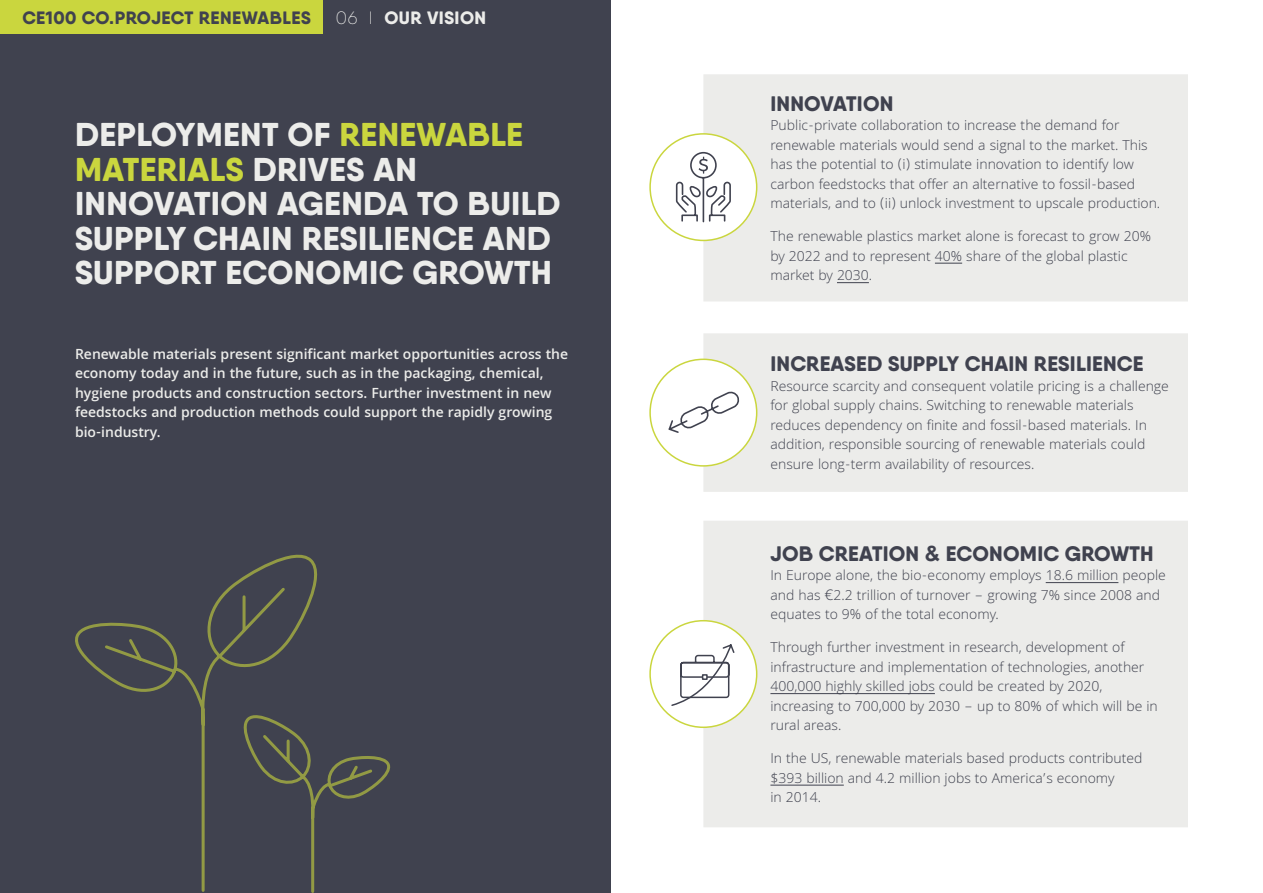
<style>
.page{position:relative;width:1263px;height:893px;background:#fff}
.page>*{position:absolute;margin:0;border:0;box-sizing:border-box;transform-origin:0 0}
.t1{font:800 33px/34.5px "Qanelas Soft DEMO";letter-spacing:.01em;color:#ececea}
.t2{font:800 21px "Qanelas Soft DEMO";letter-spacing:.01em;color:#40424f}
.t3{font:800 17.85px "Qanelas Soft DEMO";letter-spacing:.025em;color:#40424f}
.t4{font:800 17.85px "Qanelas Soft DEMO";letter-spacing:.025em;color:#ececea}
.t5{font:300 15px/19.5px "Khula";color:#40424f}
.t6{font:600 15px/19.5px "Khula";color:#ececea}
.s1{font-weight:200}
.s2{color:#cad63e}
.s3{font-family:"Arial";font-weight:700}
.s4{font-family:"Akkurat"}
</style>
<div class="page">
<div style="left:703px;top:74px;width:485px;height:227px;background:#ececea"></div>
<div style="left:703px;top:333px;width:485px;height:159px;background:#ececea"></div>
<div style="left:703px;top:521px;width:485px;height:306px;background:#ececea"></div>
<div style="left:0;top:0;width:610px;height:893px;background:#40424f"></div>
<div style="left:0;top:0;width:322px;height:34px;background:#cad63e"></div>
<svg style="left:935px;top:263px;width:27px;height:1px"></svg>
<hr style="left:837px;top:282px;width:32px;height:1px;background:#40424f">
<hr style="left:1046px;top:582px;width:72px;height:1px;background:#40424f">
<hr style="left:770px;top:693px;width:165px;height:1px;background:#40424f">
<hr style="left:770px;top:785px;width:74px;height:1px;background:#40424f">
<div style="left:650px;top:134px;width:107px;height:106px;background:#fff;border-radius:50%"></div>
<div style="left:649px;top:133px;width:108px;height:108px;border:2px solid #cad63e;border-radius:50%"></div>
<svg style="left:675px;top:151px;width:56px;height:72px"></svg>
<div style="left:650px;top:359px;width:107px;height:107px;background:#fff;border-radius:50%"></div>
<div style="left:649px;top:359px;width:108px;height:108px;border:2px solid #cad63e;border-radius:50%"></div>
<svg style="left:668px;top:391px;width:71px;height:42px"></svg>
<div style="left:650px;top:621px;width:107px;height:106px;background:#fff;border-radius:50%"></div>
<div style="left:649px;top:620px;width:108px;height:108px;border:2px solid #cad63e;border-radius:50%"></div>
<svg style="left:671px;top:644px;width:64px;height:62px"></svg>
<svg style="left:75px;top:554px;width:242px;height:338px"></svg>
<svg style="left:239px;top:706px;width:152px;height:187px"></svg>
<p class="t3" style="left:22px;top:9px;width:290px">CE100 CO.PROJECT RENEWABLES</p>
<p class="t4" style="left:336px;top:9px;width:152px"><span class="s1">06 I</span> OUR VISION</p>
<h1 class="t1" style="left:75px;top:119px;width:487px">DEPLOYMENT OF <span class="s2">RENEWABLE<br>MATERIALS</span> DRIVES AN<br>INNOVATION AGENDA TO BUILD<br>SUPPLY CHAIN RESILIENCE AND<br>SUPPORT ECONOMIC GROWTH</h1>
<p class="t6" style="left:75px;top:344px;width:495px">Renewable materials present significant market opportunities across the economy today and in the future, such as in the packaging, chemical, hygiene products and construction sectors. Further investment in new feedstocks and production methods could support the rapidly growing bio-industry.</p>
<h2 class="t2" style="left:770px;top:94px;width:124px">INNOVATION</h2>
<p class="t5" style="left:770px;top:117px;width:391px">Public-private collaboration to increase the demand for renewable materials would send a signal to the market. This has the potential to (i) stimulate innovation to identify low carbon feedstocks that offer an alternative to fossil-based materials, and to (ii) unlock investment to upscale production.</p>
<p class="t5" style="left:770px;top:228px;width:382px">The renewable plastics market alone is forecast to grow 20% by 2022 and to represent 40% share of the global plastic market by 2030.</p>
<h2 class="t2" style="left:770px;top:355px;width:375px">INCREASED SUPPLY CHAIN RESILIENCE</h2>
<p class="t5" style="left:770px;top:378px;width:400px">Resource scarcity and consequent volatile pricing is a challenge for global supply chains. Switching to renewable materials reduces dependency on finite and fossil-based materials. In addition, responsible sourcing of renewable materials could ensure long-term availability of resources.</p>
<h2 class="t2" style="left:770px;top:544px;width:385px">JOB CREATION <span class="s3">&amp;</span> ECONOMIC GROWTH</h2>
<p class="t5" style="left:770px;top:567px;width:397px">In Europe alone, the bio-economy employs 18.6 million people and has <span class="s4">€</span>2.2 trillion of turnover – growing 7% since 2008 and equates to 9% of the total economy.</p>
<p class="t5" style="left:770px;top:639px;width:389px">Through further investment in research, development of infrastructure and implementation of technologies, another 400,000 highly skilled jobs could be created by 2020, increasing to 700,000 by 2030 – up to 80% of which will be in rural areas.</p>
<p class="t5" style="left:770px;top:750px;width:374px">In the US, renewable materials based products contributed $393 billion and 4.2 million jobs to America’s economy<br>in 2014.</p>
</div>
